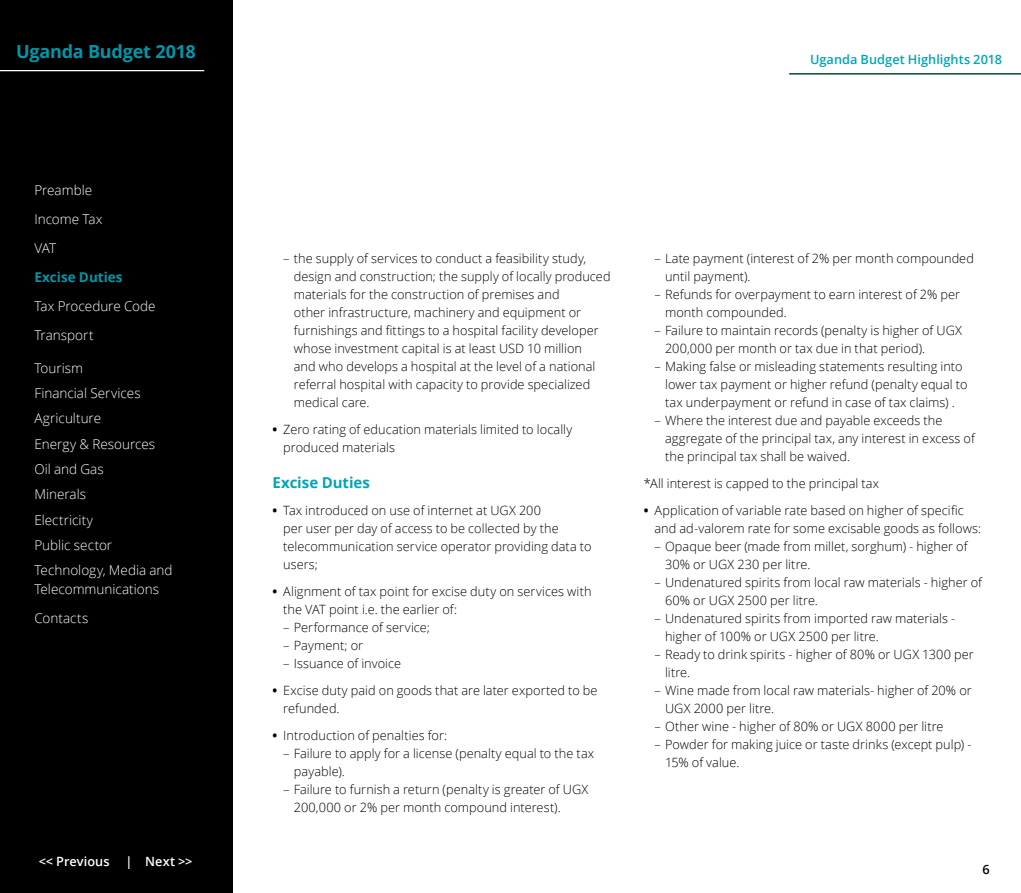
<style>
.page{position:relative;width:1021px;height:893px;background:#fff}
.page>*{position:absolute;margin:0;border:0;box-sizing:border-box;transform-origin:0 0}
.t1{font:700 18px "Open Sans";letter-spacing:-.01em;color:#0097a9}
.t2{font:700 15px "Open Sans";letter-spacing:-.005em;color:#00a5b8}
.t3{font:300 13.5px/25.2px "Open Sans";color:#fff}
.t4{font:700 13.5px "Open Sans";color:#0097a9}
.t5{font:300 12.75px/18px "Open Sans";letter-spacing:.005em;color:#000}
.t6{font:600 12.75px "Open Sans";color:#00a5b8}
.t7{font:600 12.75px "Open Sans";letter-spacing:.005em;color:#fff}
.t8{font:600 12.75px "Open Sans";color:#000}
.s1{font-weight:700}
</style>
<div class="page">
<div style="left:0;top:0;width:232px;height:893px;background:#000"></div>
<hr style="left:789px;top:73px;width:231px;height:1px;background:#00492c">
<hr style="left:789px;top:74px;width:231px;height:1px;background:#00492c">
<hr style="left:0;top:70px;width:204px;height:1px;background:#fff">
<hr style="left:0;top:71px;width:204px;height:1px;background:#fff">
<h1 class="t1" style="left:16px;top:38px;width:181px">Uganda Budget 2018</h1>
<p class="t6" style="left:810px;top:50px;width:193px">Uganda Budget Highlights 2018</p>
<p class="t3" style="left:34px;top:175px;width:70px;line-height:29.1px">Preamble<br>Income Tax<br>VAT</p>
<p class="t4" style="left:34px;top:268px;width:90px">Excise Duties</p>
<p class="t3" style="left:34px;top:291px;width:123px;line-height:29.1px">Tax Procedure Code<br>Transport</p>
<p class="t3" style="left:34px;top:355px;width:140px">Tourism<br>Financial Services<br>Agriculture<br>Energy &amp; Resources<br>Oil and Gas<br>Minerals<br>Electricity<br>Public sector<br>Technology, Media and</p>
<p class="t3" style="left:34px;top:574px;width:126px;line-height:29.1px">Telecommunications<br>Contacts</p>
<p class="t5" style="left:294px;top:249px;width:318px;text-indent:-11px">– the supply of services to conduct a feasibility study, design and construction; the supply of locally produced materials for the construction of premises and<br>other infrastructure, machinery and equipment or furnishings and fittings to a hospital facility developer whose investment capital is at least USD 10 million<br>and who develops a hospital at the level of a national referral hospital with capacity to provide specialized medical care.</p>
<p class="t5" style="left:283px;top:420px;width:290px;text-indent:-11px"><span class="s1">•</span> Zero rating of education materials limited to locally produced materials</p>
<p class="t2" style="left:272px;top:472px;width:99px">Excise Duties</p>
<p class="t5" style="left:283px;top:501px;width:310px;text-indent:-11px"><span class="s1">•</span> Tax introduced on use of internet at UGX 200<br>per user per day of access to be collected by the telecommunication service operator providing data to users;</p>
<p class="t5" style="left:283px;top:582px;width:310px;text-indent:-11px"><span class="s1">•</span> Alignment of tax point for excise duty on services with the VAT point i.e. the earlier of:</p>
<p class="t5" style="left:283px;top:618px;width:148px">– Performance of service;</p>
<p class="t5" style="left:283px;top:636px;width:81px">– Payment; or</p>
<p class="t5" style="left:283px;top:654px;width:119px">– Issuance of invoice</p>
<p class="t5" style="left:283px;top:681px;width:316px;text-indent:-11px"><span class="s1">•</span> Excise duty paid on goods that are later exported to be refunded.</p>
<p class="t5" style="left:272px;top:726px;width:176px"><span class="s1">•</span> Introduction of penalties for:</p>
<p class="t5" style="left:294px;top:744px;width:302px;text-indent:-11px">– Failure to apply for a license (penalty equal to the tax payable).</p>
<p class="t5" style="left:294px;top:780px;width:296px;text-indent:-11px">– Failure to furnish a return (penalty is greater of UGX<br>200,000 or 2% per month compound interest).</p>
<p class="t5" style="left:665px;top:249px;width:310px;text-indent:-11px">– Late payment (interest of 2% per month compounded until payment).</p>
<p class="t5" style="left:665px;top:285px;width:296px;text-indent:-11px">– Refunds for overpayment to earn interest of 2% per month compounded.</p>
<p class="t5" style="left:665px;top:321px;width:298px;text-indent:-11px">– Failure to maintain records (penalty is higher of UGX<br>200,000 per month or tax due in that period).</p>
<p class="t5" style="left:665px;top:357px;width:304px;text-indent:-11px">– Making false or misleading statements resulting into lower tax payment or higher refund (penalty equal to tax underpayment or refund in case of tax claims) .</p>
<p class="t5" style="left:665px;top:411px;width:311px;text-indent:-11px">– Where the interest due and payable exceeds the aggregate of the principal tax, any interest in excess of the principal tax shall be waived.</p>
<p class="t5" style="left:643px;top:474px;width:237px">*All interest is capped to the principal tax</p>
<p class="t5" style="left:654px;top:501px;width:328px;text-indent:-11px"><span class="s1">•</span> Application of variable rate based on higher of specific and ad-valorem rate for some excisable goods as follows:</p>
<p class="t5" style="left:665px;top:537px;width:304px;text-indent:-11px">– Opaque beer (made from millet, sorghum) - higher of<br>30% or UGX 230 per litre.</p>
<p class="t5" style="left:665px;top:573px;width:318px;text-indent:-11px">– Undenatured spirits from local raw materials - higher of<br>60% or UGX 2500 per litre.</p>
<p class="t5" style="left:665px;top:609px;width:291px;text-indent:-11px">– Undenatured spirits from imported raw materials - higher of 100% or UGX 2500 per litre.</p>
<p class="t5" style="left:665px;top:645px;width:310px;text-indent:-11px">– Ready to drink spirits - higher of 80% or UGX 1300 per litre.</p>
<p class="t5" style="left:665px;top:681px;width:308px;text-indent:-11px">– Wine made from local raw materials- higher of 20% or<br>UGX 2000 per litre.</p>
<p class="t5" style="left:654px;top:717px;width:290px">– Other wine - higher of 80% or UGX 8000 per litre</p>
<p class="t5" style="left:665px;top:735px;width:308px;text-indent:-11px">– Powder for making juice or taste drinks (except pulp) -<br>15% of value.</p>
<p class="t7" style="left:39px;top:853px;width:155px">&lt;&lt; Previous | Next &gt;&gt;</p>
<p class="t8" style="left:982px;top:860px;width:9px">6</p>
</div>
